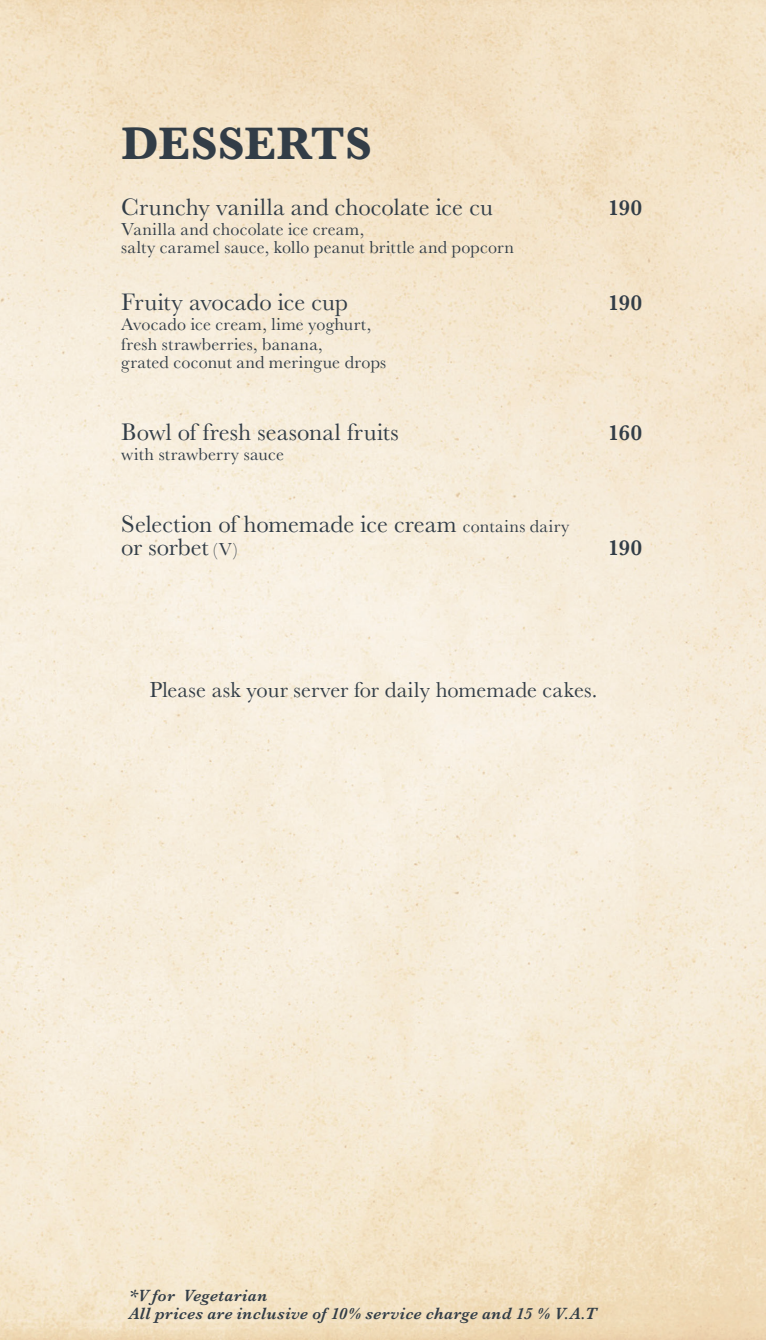
<style>
.page{position:relative;width:766px;height:1340px;background:#fff}
.page>*{position:absolute;margin:0;border:0;box-sizing:border-box;transform-origin:0 0}
.t1{font:700 47.25px "Baskerville";color:#323d47}
.t2{font:24.75px "Baskerville";letter-spacing:.005em;color:#323d47}
.t3{font:22.5px "Baskerville";letter-spacing:.005em;color:#323d47}
.t4{font:600 22.5px "Baskerville";letter-spacing:.01em;color:#323d47}
.t5{font:18px "Baskerville";letter-spacing:.015em;color:#323d47}
.t6{font:italic 600 16.88px/18px "Baskerville";letter-spacing:.025em;color:#323d47}
.s1{font-size:18px}
</style>
<div class="page">
<img style="left:0;top:0;width:765px;height:1339px">
<p class="t1" style="left:121px;top:110px;width:252px">DESSERTS</p>
<p class="t2" style="left:121px;top:191px;width:373px">Crunchy vanilla and chocolate ice cu</p>
<p class="t4" style="left:608px;top:192px;width:36px">190</p>
<p class="t5" style="left:121px;top:218px;width:244px">Vanilla and chocolate ice cream,</p>
<p class="t5" style="left:121px;top:236px;width:394px">salty caramel sauce, kollo peanut brittle and popcorn</p>
<p class="t2" style="left:121px;top:286px;width:228px">Fruity avocado ice cup</p>
<p class="t4" style="left:608px;top:286px;width:36px">190</p>
<p class="t5" style="left:121px;top:312px;width:251px">Avocado ice cream, lime yoghurt,</p>
<p class="t5" style="left:121px;top:333px;width:203px">fresh strawberries, banana,</p>
<p class="t5" style="left:121px;top:351px;width:266px">grated coconut and meringue drops</p>
<p class="t2" style="left:121px;top:416px;width:279px">Bowl of fresh seasonal fruits</p>
<p class="t4" style="left:608px;top:417px;width:35px">160</p>
<p class="t5" style="left:121px;top:443px;width:164px">with strawberry sauce</p>
<p class="t2" style="left:121px;top:508px;width:449px">Selection of homemade ice cream <span class="s1">contains dairy</span></p>
<p class="t2" style="left:121px;top:531px;width:117px">or sorbet <span class="s1">(V)</span></p>
<p class="t4" style="left:608px;top:532px;width:36px">190</p>
<p class="t3" style="left:149px;top:675px;width:449px">Please ask your server for daily homemade cakes.</p>
<p class="t6" style="left:129px;top:1286px;width:468px">*V for Vegetarian<br>All prices are inclusive of 10% service charge and 15 % V.A.T</p>
</div>
